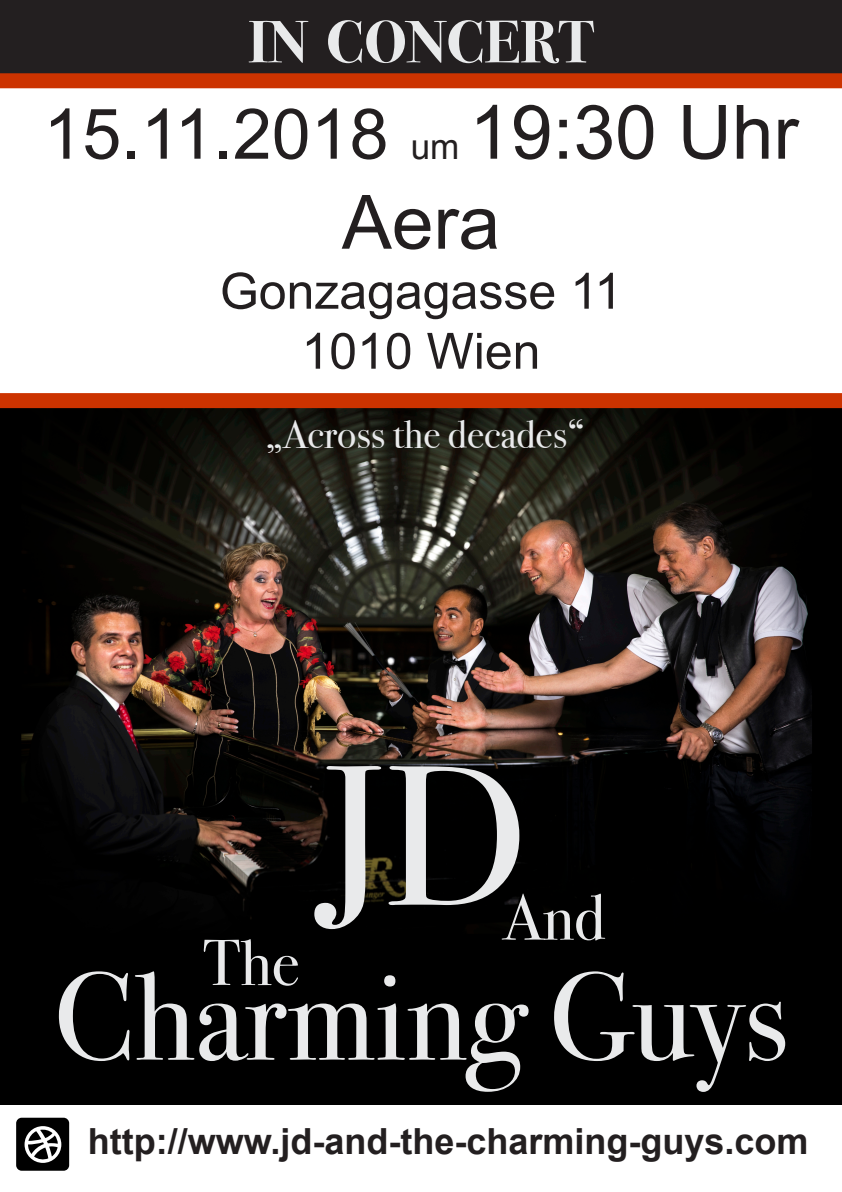
<style>
.page{position:relative;width:842px;height:1192px;background:#fff}
.page>*{position:absolute;margin:0;border:0;box-sizing:border-box;transform-origin:0 0}
.t1{font:200px "Bodoni Svty Two ITCTT";color:#e9eaeb}
.t2{font:125px "Bodoni Svty Two ITCTT";color:#e9eaeb}
.t3{font:75px "Arial";color:#231f20}
.t4{font:70px "Arial";color:#231f20}
.t5{font:65px "Bodoni Svty Two ITCTT";color:#e9eaeb}
.t6{font:700 60px "Bodoni Svty Two ITCTT";color:#e9eaeb}
.t7{font:50px/60px "Arial";color:#231f20;text-align:center}
.t8{font:40px "Bodoni Svty Two ITCTT";color:#e9eaeb}
.t9{font:700 36px "Arial";color:#231f20}
.s1{font-size:35px}
.s2{font-size:75px}
</style>
<div class="page">
<img style="left:0;top:408px;width:842px;height:697px">
<div style="left:0;top:0;width:842px;height:73px;background:#231f20"></div>
<svg style="left:16px;top:1118px;width:53px;height:53px"></svg>
<div style="left:0;top:73px;width:842px;height:15px;background:#c30"></div>
<div style="left:0;top:393px;width:842px;height:15px;background:#c30"></div>
<h3 class="t6" style="left:248px;top:-8px;width:347px">IN CONCERT</h3>
<h3 class="t4" style="left:43px;top:88px;width:757px">15.11.2018 <span class="s1">um</span> <span class="s2">19:30 Uhr</span></h3>
<h3 class="t3" style="left:342px;top:173px;width:160px">Aera</h3>
<h3 class="t7" style="left:220px;top:262px;width:404px">Gonzagagasse 11<br>1010 Wien</h3>
<p class="t8" style="left:265px;top:402px;width:321px">„Across the decades“</p>
<h1 class="t1" style="left:319px;top:673px;width:210px">JD</h1>
<h3 class="t5" style="left:503px;top:864px;width:103px">And</h3>
<h3 class="t5" style="left:203px;top:910px;width:99px">The</h3>
<h2 class="t2" style="left:54px;top:915px;width:736px">Charming Guys</h2>
<p class="t9" style="left:88px;top:1118px;width:722px">http://www.jd-and-the-charming-guys.com</p>
</div>
